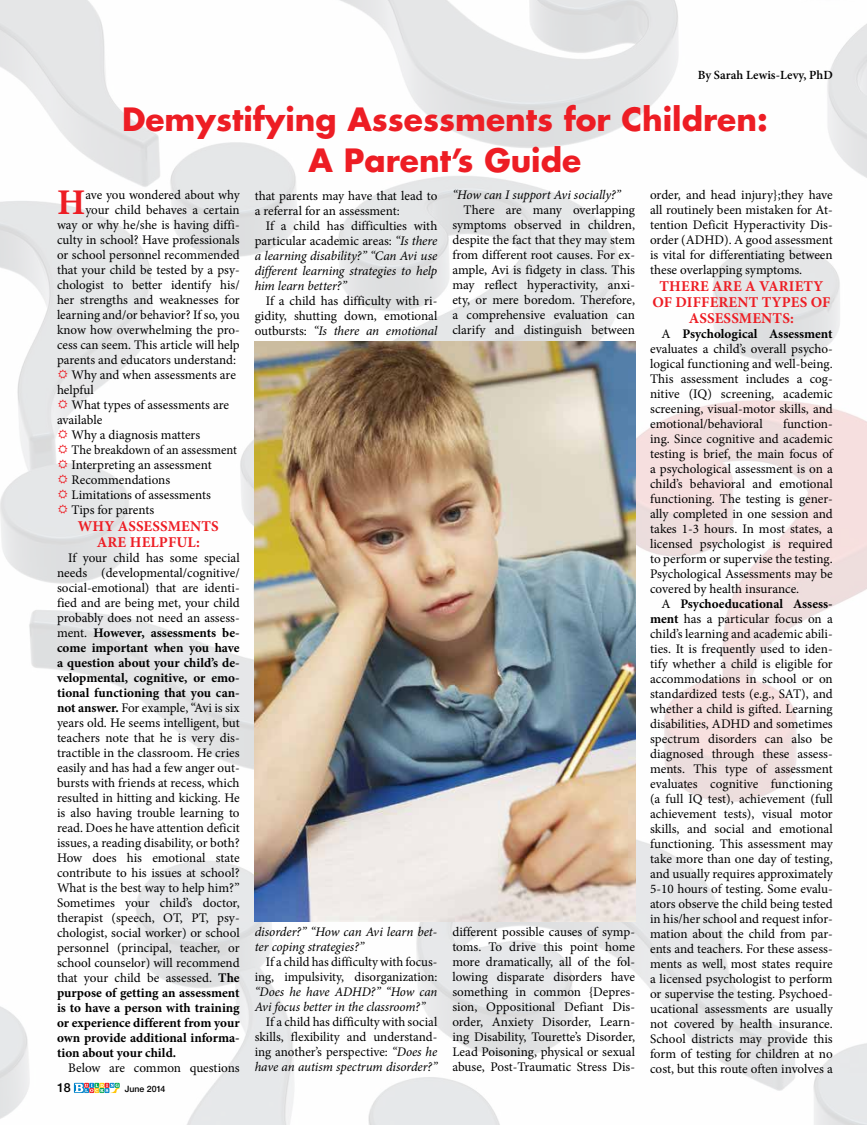
<style>
.page{position:relative;width:867px;height:1125px;background:#fff}
.page>*{position:absolute;margin:0;border:0;box-sizing:border-box;transform-origin:0 0}
.t1{font:700 36.25px "Minion Pro";color:#ed1d24}
.t2{font:700 31.25px/41.2px "Futura";color:#ed1d24;text-align:center}
.t3{font:700 15px/16.2px "Minion Pro";color:#ed1d24;text-align:center}
.t4{font:13.12px/15px "Minion Pro";letter-spacing:-.005em;color:#000;text-align:justify}
.t5{font:italic 13.12px/15px "Minion Pro";letter-spacing:-.01em;color:#000}
.t6{font:13.12px "Minion Pro";letter-spacing:-.005em;color:#000;scale:.96 1}
.t7{font:600 12.5px "Minion Pro";letter-spacing:.005em;color:#000}
.t8{font:500 12.5px "Helvetica Neue";color:#000}
.t9{font:500 8.75px "Helvetica Neue";color:#000}
.s1{font-weight:700}
.s2{font-style:normal}
.s3{font-style:italic}
</style>
<div class="page">
<img style="left:0;top:0;width:866px;height:1125px">
<svg style="left:75px;top:1083px;width:45px;height:10px"></svg>
<img style="left:254px;top:341px;width:381px;height:580px">
<svg style="left:58px;top:370px;width:9px;height:9px"></svg>
<svg style="left:58px;top:400px;width:9px;height:9px"></svg>
<svg style="left:58px;top:430px;width:9px;height:9px"></svg>
<svg style="left:58px;top:445px;width:9px;height:9px"></svg>
<svg style="left:58px;top:460px;width:9px;height:9px"></svg>
<svg style="left:58px;top:475px;width:9px;height:9px"></svg>
<svg style="left:58px;top:490px;width:9px;height:9px"></svg>
<svg style="left:58px;top:505px;width:9px;height:9px"></svg>
<p class="t7" style="left:697px;top:66px;width:136px">By Sarah Lewis-Levy, PhD</p>
<h2 class="t2" style="left:122px;top:98px;width:647px">Demystifying Assessments for Children:<br>A Parent’s Guide</h2>
<h1 class="t1" style="left:57px;top:177px;width:30px">H</h1>
<p class="t4" style="left:85px;top:188px;width:156px">ave you wondered about why</p>
<p class="t4" style="left:85px;top:203px;width:156px">your child behaves a certain</p>
<p class="t4" style="left:57px;top:218px;width:184px">way or why he/she is having diffi-</p>
<p class="t4" style="left:57px;top:233px;width:184px">culty in school? Have professionals</p>
<p class="t4" style="left:57px;top:248px;width:184px">or school personnel recommended</p>
<p class="t4" style="left:57px;top:263px;width:184px">that your child be tested by a psy-</p>
<p class="t4" style="left:57px;top:278px;width:184px">chologist to better identify his/</p>
<p class="t4" style="left:57px;top:293px;width:184px">her strengths and weaknesses for</p>
<p class="t4" style="left:57px;top:308px;width:184px">learning and/or behavior? If so, you</p>
<p class="t4" style="left:57px;top:323px;width:184px">know how overwhelming the pro-</p>
<p class="t4" style="left:57px;top:338px;width:184px">cess can seem. This article will help</p>
<p class="t4" style="left:57px;top:353px;width:180px">parents and educators understand:</p>
<p class="t4" style="left:71px;top:368px;width:166px">Why and when assessments are</p>
<p class="t4" style="left:57px;top:383px;width:38px">helpful</p>
<p class="t4" style="left:71px;top:398px;width:159px">What types of assessments are</p>
<p class="t4" style="left:57px;top:413px;width:47px">available</p>
<p class="t4" style="left:71px;top:428px;width:130px">Why a diagnosis matters</p>
<p class="t6" style="left:72px;top:441px;width:174px">The breakdown of an assessment</p>
<p class="t4" style="left:71px;top:458px;width:142px">Interpreting an assessment</p>
<p class="t4" style="left:71px;top:473px;width:100px">Recommendations</p>
<p class="t4" style="left:71px;top:488px;width:141px">Limitations of assessments</p>
<p class="t4" style="left:71px;top:503px;width:84px">Tips for parents</p>
<p class="t3" style="left:78px;top:518px;width:51px">Why assessments are</p>
<p class="t3" style="left:130px;top:534px;width:11px">helpful</p>
<p class="t3" style="left:196px;top:534px;width:5px">:</p>
<p class="t4" style="left:57px;top:550px;width:184px;text-indent:11px">If your child has some special needs (developmental/cognitive/ social-emotional) that are identi&shy;fied and are being met, your child probably does not need an assess&shy;ment. <span class="s1">However, assessments be&shy;come important when you have a question about your child’s de&shy;velopmental, cognitive, or emo&shy;tional functioning that you can&shy;not answer.</span> For example, “Avi is six years old. He seems intelligent, but teachers note that he is very dis&shy;tractible in the classroom. He cries easily and has had a few anger out&shy;bursts with friends at recess, which resulted in hitting and kicking. He is also having trouble learning to read. Does he have attention deficit issues, a reading disability, or both?<br>How does his emotional state contribute to his issues at school?<br>What is the best way to help him?” Sometimes your child’s doctor, therapist (speech, OT, PT, psy&shy;chologist, social worker) or school personnel (principal, teacher, or school counselor) will recommend that your child be assessed. <span class="s1">The purpose of getting an assessment is to have a person with training or experience different from your own provide additional informa&shy;tion about your child.</span></p>
<p class="t4" style="left:68px;top:1060px;width:173px">Below are common questions</p>
<p class="t8" style="left:57px;top:1080px;width:15px">18</p>
<p class="t9" style="left:125px;top:1084px;width:42px">June 2014</p>
<p class="t4" style="left:254px;top:188px;width:184px">that parents may have that lead to a referral for an assessment:</p>
<p class="t5" style="left:254px;top:218px;width:184px;text-align:justify;text-indent:11px"><span class="s2">If a child has difficulties with particular academic areas:</span> “Is there a learning disability?” “Can Avi use different learning strategies to help him learn better?”</p>
<p class="t4" style="left:254px;top:293px;width:184px;text-indent:11px">If a child has difficulty with ri&shy;gidity, shutting down, emotional outbursts: <span class="s3">“Is there an emotional</span></p>
<p class="t5" style="left:254px;top:925px;width:184px">disorder?” “How can Avi learn bet&shy;ter coping strategies?”</p>
<p class="t4" style="left:254px;top:955px;width:184px;text-align:right">If a child has difficulty with focus&shy;ing, impulsivity, disorganization:</p>
<p class="t5" style="left:254px;top:985px;width:184px">“Does he have ADHD?” “How can<br>Avi focus better in the classroom?”</p>
<p class="t4" style="left:254px;top:1015px;width:184px;text-indent:11px">If a child has difficulty with social skills, flexibility and understand&shy;ing another’s perspective: <span class="s3">“Does he have an autism spectrum disorder?”</span></p>
<p class="t5" style="left:452px;top:188px;width:170px">“How can I support Avi socially?”</p>
<p class="t4" style="left:452px;top:203px;width:184px;text-indent:11px">There are many overlapping symptoms observed in children, despite the fact that they may stem from different root causes. For ex&shy;ample, Avi is fidgety in class. This may reflect hyperactivity, anxi&shy;ety, or mere boredom. Therefore, a comprehensive evaluation can clarify and distinguish between</p>
<p class="t4" style="left:452px;top:925px;width:184px">different possible causes of symp&shy;toms. To drive this point home more dramatically, all of the fol&shy;lowing disparate disorders have something in common {Depres&shy;sion, Oppositional Defiant Dis&shy;order, Anxiety Disorder, Learn&shy;ing Disability, Tourette’s Disorder, Lead Poisoning, physical or sexual abuse, Post-Traumatic Stress Dis-</p>
<p class="t4" style="left:650px;top:188px;width:184px">order, and head injury};they have all routinely been mistaken for At&shy;tention Deficit Hyperactivity Dis&shy;order (ADHD). A good assessment is vital for differentiating between these overlapping symptoms.</p>
<p class="t3" style="left:659px;top:278px;width:21px">There</p>
<p class="t3" style="left:712px;top:278px;width:11px">are</p>
<p class="t3" style="left:745px;top:278px;width:25px">a variety</p>
<p class="t3" style="left:652px;top:294px;width:34px">of different</p>
<p class="t3" style="left:761px;top:294px;width:10px">types</p>
<p class="t3" style="left:810px;top:294px;width:11px">of</p>
<p class="t3" style="left:688px;top:310px;width:11px">assessments</p>
<p class="t3" style="left:789px;top:310px;width:5px">:</p>
<p class="t4" style="left:650px;top:327px;width:184px;text-indent:11px">A <span class="s1">Psychological Assessment </span>evaluates a child’s overall psycho&shy;logical functioning and well-being.<br>This assessment includes a cog&shy;nitive (IQ) screening, academic screening, visual-motor skills, and emotional/behavioral</p>
<p class="t4" style="left:650px;top:417px;width:184px;text-indent:133px">function&shy;ing. Since cognitive and academic testing is brief, the main focus of a psychological assessment is on a child’s behavioral and emotional functioning. The testing is gener&shy;ally completed in one session and takes 1-3 hours. In most states, a licensed psychologist is required to perform or supervise the testing.<br>Psychological Assessments may be covered by health insurance.</p>
<p class="t4" style="left:650px;top:597px;width:184px;text-indent:11px">A <span class="s1">Psychoeducational Assess&shy;ment</span> has a particular focus on a child’s learning and academic abili&shy;ties. It is frequently used to iden&shy;tify whether a child is eligible for accommodations in school or on standardized tests (e.g., SAT), and whether a child is gifted. Learning disabilities, ADHD and sometimes spectrum disorders can also be diagnosed through these assess&shy;ments. This type of assessment evaluates cognitive functioning (a full IQ test), achievement (full achievement tests), visual motor skills, and social and emotional functioning. This assessment may take more than one day of testing, and usually requires approximately 5-10 hours of testing. Some evalu&shy;ators observe the child being tested in his/her school and request infor&shy;mation about the child from par&shy;ents and teachers. For these assess&shy;ments as well, most states require a licensed psychologist to perform or supervise the testing. Psychoed&shy;ucational assessments are usually not covered by health insurance.<br>School districts may provide this form of testing for children at no cost, but this route often involves a</p>
</div>
